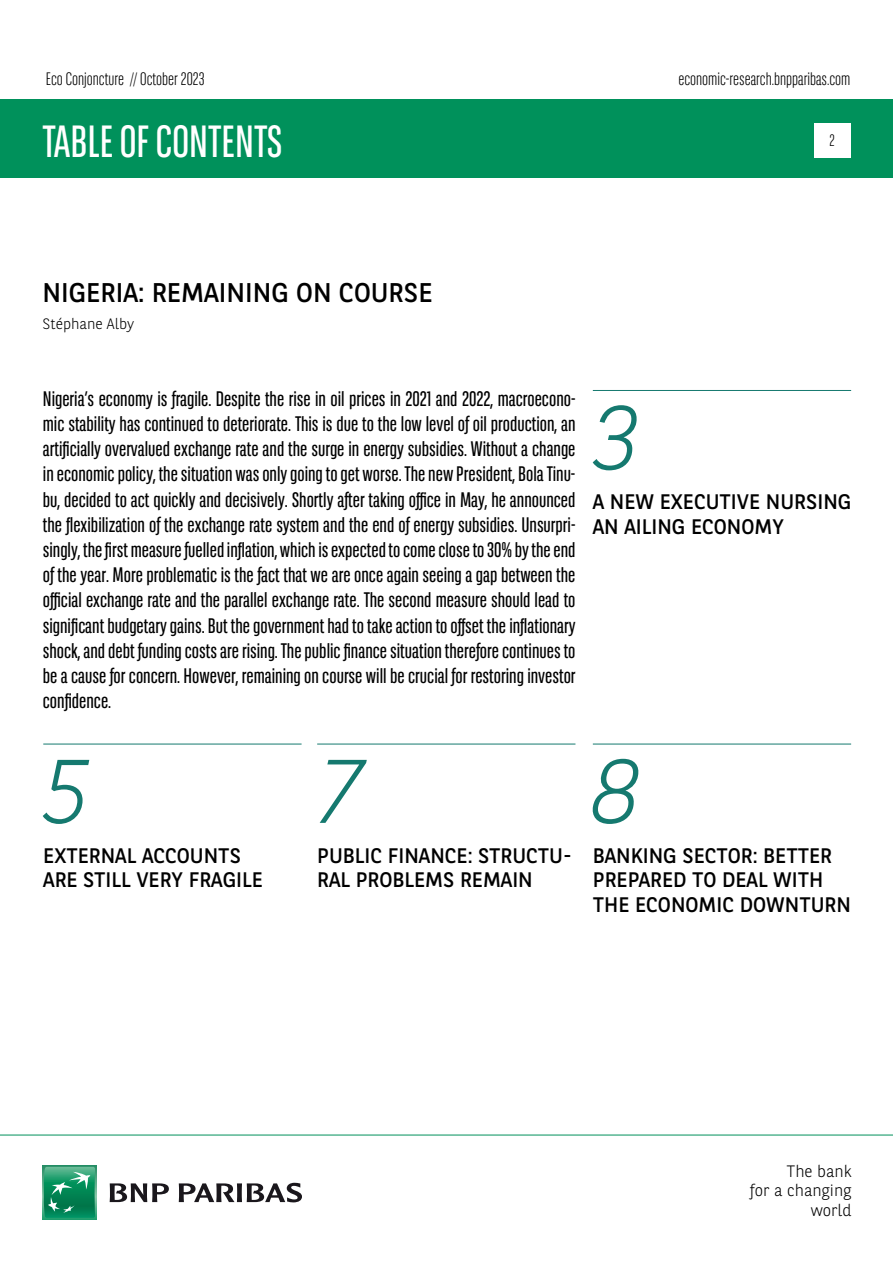
<style>
.page{position:relative;width:893px;height:1263px;background:#fff}
.page>*{position:absolute;margin:0;border:0;box-sizing:border-box;transform-origin:0 0}
.t1{font:italic 300 90px "BNPP Sans";color:#15796f}
.t2{font:45px "BNPP Sans Condensed";color:#fff}
.t3{font:27px "BNPP Sans";color:#000}
.t4{font:21px/25.2px "BNPP Sans Condensed";color:#000;text-align:justify}
.t5{font:21px/24.6px "BNPP Sans";color:#000}
.t6{font:300 18px "BNPP Sans Condensed";color:#000}
.t7{font:300 16.5px/19.8px "BNPP Sans";color:#000;text-align:right}
.t8{font:300 16.5px "BNPP Sans Condensed";color:#000}
.t9{font:300 15px "BNPP Sans";color:#000}
</style>
<div class="page">
<div style="left:1px;top:99px;width:892px;height:78px;background:#00915b"></div>
<svg style="left:43px;top:1166px;width:53px;height:53px"></svg>
<svg style="left:44px;top:1167px;width:51px;height:51px"></svg>
<svg style="left:110px;top:1183px;width:59px;height:19px"></svg>
<svg style="left:179px;top:1183px;width:123px;height:19px"></svg>
<hr style="left:0;top:1135px;width:893px;height:1px;background:#00915b">
<div style="left:814px;top:123px;width:36px;height:34px;background:#fff"></div>
<hr style="left:593px;top:744px;width:258px;height:1px;background:#15796f">
<hr style="left:593px;top:390px;width:258px;height:1px;background:#15796f">
<hr style="left:43px;top:744px;width:259px;height:1px;background:#15796f">
<hr style="left:317px;top:744px;width:258px;height:1px;background:#15796f">
<p class="t6" style="left:46px;top:67px;width:160px">Eco Conjoncture // October 2023</p>
<p class="t6" style="left:678px;top:67px;width:174px">economic-research.bnpparibas.com</p>
<h2 class="t2" style="left:43px;top:113px;width:242px">TABLE OF CONTENTS</h2>
<p class="t8" style="left:829px;top:130px;width:7px">2</p>
<p class="t3" style="left:42px;top:275px;width:392px">NIGERIA: REMAINING ON COURSE</p>
<p class="t9" style="left:42px;top:313px;width:93px">Stéphane Alby</p>
<p class="t4" style="left:43px;top:386px;width:534px">Nigeria’s economy is fragile. Despite the rise in oil prices in 2021 and 2022, macroecono&shy;mic stability has continued to deteriorate. This is due to the low level of oil production, an artificially overvalued exchange rate and the surge in energy subsidies. Without a change in economic policy, the situation was only going to get worse. The new President, Bola Tinu&shy;bu, decided to act quickly and decisively. Shortly after taking office in May, he announced the flexibilization of the exchange rate system and the end of energy subsidies. Unsurpri&shy;singly, the first measure fuelled inflation, which is expected to come close to 30% by the end of the year. More problematic is the fact that we are once again seeing a gap between the official exchange rate and the parallel exchange rate. The second measure should lead to significant budgetary gains. But the government had to take action to offset the inflationary shock, and debt funding costs are rising. The public finance situation therefore continues to be a cause for concern. However, remaining on course will be crucial for restoring investor confidence.</p>
<h1 class="t1" style="left:592px;top:376px;width:49px">3</h1>
<p class="t5" style="left:593px;top:489px;width:260px">A NEW EXECUTIVE NURSING<br>AN AILING ECONOMY</p>
<h1 class="t1" style="left:43px;top:730px;width:49px">5</h1>
<p class="t5" style="left:43px;top:842px;width:221px">EXTERNAL ACCOUNTS<br>ARE STILL VERY FRAGILE</p>
<h1 class="t1" style="left:317px;top:730px;width:49px">7</h1>
<p class="t5" style="left:317px;top:842px;width:256px">PUBLIC FINANCE: STRUCTU-<br>RAL PROBLEMS REMAIN</p>
<h1 class="t1" style="left:592px;top:730px;width:49px">8</h1>
<p class="t5" style="left:593px;top:842px;width:260px">BANKING SECTOR: BETTER<br>PREPARED TO DEAL WITH<br>THE ECONOMIC DOWNTURN</p>
<p class="t7" style="left:750px;top:1160px;width:103px">The bank<br>for a changing world</p>
</div>
